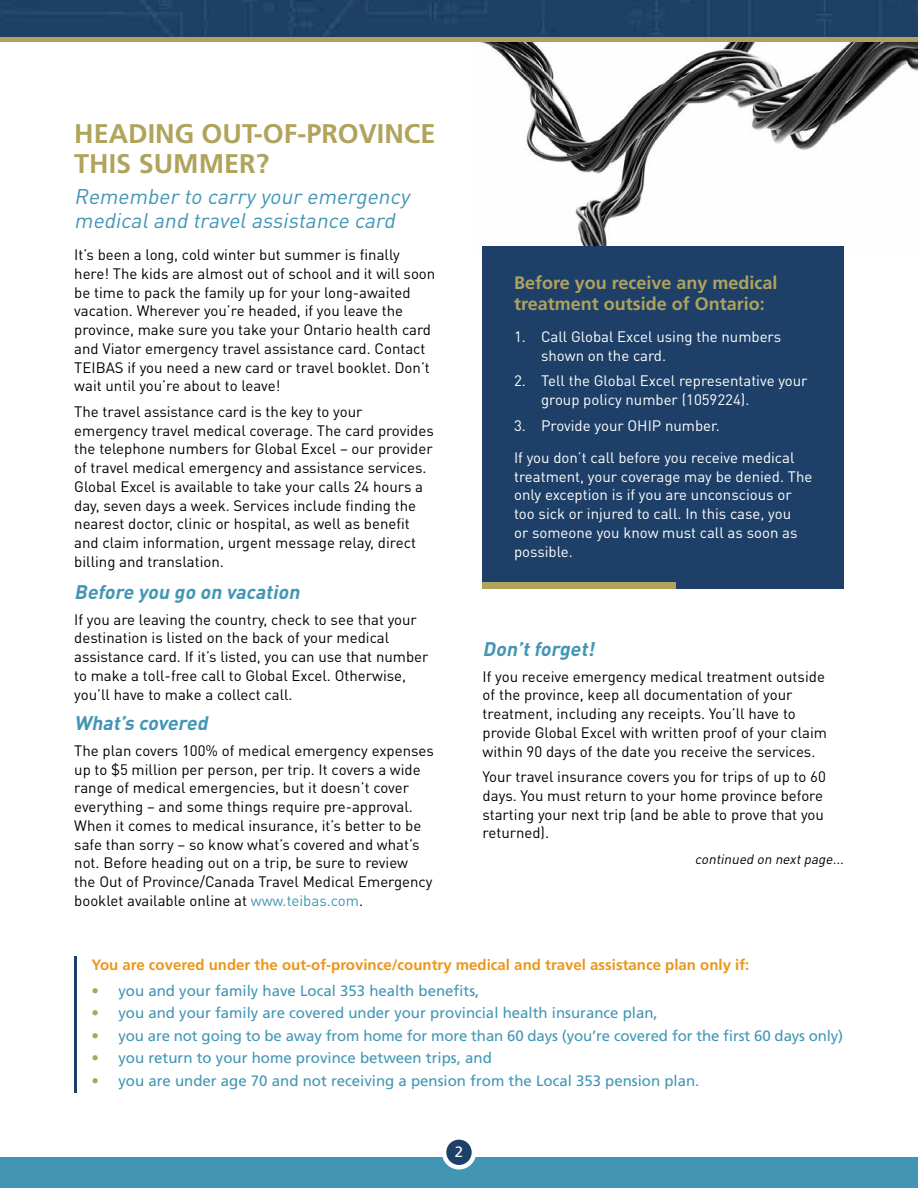
<style>
.page{position:relative;width:918px;height:1188px;background:#fff}
.page>*{position:absolute;margin:0;border:0;box-sizing:border-box;transform-origin:0 0}
.t1{font:700 27px/30px "Frutiger";color:#b0a35b}
.t2{font:italic 21px/24px "DINOT";color:#4296b4}
.t3{font:italic 700 19.5px "DINOT";color:#4296b4}
.t4{font:700 18px/21px "Frutiger";color:#b0a35b}
.t5{font:15px/18.8px "DINOT";color:#000}
.t6{font:15px/18.8px "DINOT";color:#fff}
.t7{font:15px "Frutiger";color:#4296b4}
.t8{font:700 15px "Frutiger";color:#ea971a}
.t9{font:15px "Frutiger";color:#fff}
.t10{font:italic 13.5px "DINOT";color:#000}
.s1{color:#4296b4}
.s2{color:#b0a35b}
</style>
<div class="page">
<img style="left:474px;top:41px;width:444px;height:216px">
<div style="left:0;top:0;width:918px;height:37px;background:#1e4066"></div>
<hr style="left:0;top:37px;width:918px;height:4px;background:#b0a35b">
<div style="left:0;top:1158px;width:918px;height:30px;background:#4296b4"></div>
<svg style="left:444px;top:1137px;width:30px;height:30px"></svg>
<div style="left:442px;top:1135px;width:34px;height:34px;border:4px solid #fff;border-radius:50%"></div>
<div style="left:483px;top:246px;width:361px;height:343px;background:#1e4068"></div>
<div style="left:483px;top:583px;width:193px;height:6px;background:#b0a35b"></div>
<hr style="left:74px;top:957px;width:2px;height:136px;background:#1e4068">
<h1 class="t1" style="left:74px;top:119px;width:363px">HEADING OUT-OF-PROVINCE<br>THIS SUMMER?</h1>
<h2 class="t2" style="left:74px;top:183px;width:341px">Remember to carry your emergency medicaland travelassistance card</h2>
<p class="t5" style="left:74px;top:245px;width:363px">It’s been a long, cold winter but summer is finally here! The kids are almost out of school and it will soon be time to pack the family up for your long-awaited vacation. Wherever you’re headed, if you leave the province, make sure you take your Ontario health card and Viator emergency travel assistance card. Contact TEIBAS if you need a new card or travel booklet. Don’t wait until you’re about to leave!</p>
<p class="t5" style="left:74px;top:402px;width:361px">The travel assistance card is the key to your emergency travel medical coverage. The card provides the telephone numbers for Global Excel – our provider of travel medical emergency and assistance services.<br>Global Excel is available to take your calls 24 hours a day, seven days a week. Services include finding the nearest doctor, clinic or hospital, as well as benefit and claim information, urgent message relay, direct billing and translation.</p>
<h3 class="t3" style="left:74px;top:579px;width:231px">Before you go on vacation</h3>
<p class="t5" style="left:74px;top:609px;width:356px">If you are leaving the country, check to see that your destination is listed on the back of your medical assistance card. If it’s listed, you can use that number to make a toll-free call to Global Excel. Otherwise, you’ll have to make a collect call.</p>
<h3 class="t3" style="left:74px;top:710px;width:139px">What’s covered</h3>
<p class="t5" style="left:74px;top:741px;width:361px">The plan covers 100% of medical emergency expenses up to $5 million per person, per trip. It covers a wide range of medical emergencies, but it doesn’t cover everything – and some things require pre-approval.<br>When it comes to medical insurance, it’s better to be safe than sorry – so know what’s covered and what’s not. Before heading out on a trip, be sure to review<br>the Out of Province/Canada Travel Medical Emergency booklet available online at <span class="s1">www.teibas.com</span>.</p>
<p class="t4" style="left:514px;top:272px;width:265px">Before you receive any medical treatment outside of Ontario:</p>
<p class="t6" style="left:541px;top:327px;width:242px;text-indent:-27px">1. Call Global Excel using the numbers shown on the card.</p>
<p class="t6" style="left:541px;top:371px;width:268px;text-indent:-27px">2. Tell the Global Excel representative your group policy number (1059224).</p>
<p class="t6" style="left:514px;top:408px;width:282px;line-height:32.2px">3. Provide your OHIP number.<br>If you don’t call before you receive medical</p>
<p class="t6" style="left:514px;top:466px;width:300px">treatment, your coverage may be denied. The only exception is if you are unconscious or too sick or injured to call. In this case, you<br>or someone you know must call as soon as possible.</p>
<h3 class="t3" style="left:483px;top:636px;width:118px">Don’tforget!</h3>
<p class="t5" style="left:483px;top:666px;width:346px">If you receive emergency medical treatment outside of the province, keep all documentation of your treatment, including any receipts. You’ll have to provide Global Excel with written proof of your claim within 90 days of the date you receive the services.</p>
<p class="t5" style="left:483px;top:767px;width:345px">Your travel insurance covers you for trips of up to 60 days. You must return to your home province before starting your next trip (and be able to prove that you returned).</p>
<p class="t10" style="left:695px;top:850px;width:153px">continued on nextpage...</p>
<p class="t8" style="left:91px;top:956px;width:659px">You are covered under the out-of-province/country medical and travel assistance plan only if:</p>
<p class="t7" style="left:91px;top:982px;width:389px"><span class="s2">•</span> you and your family have Local 353 health benefits,</p>
<p class="t7" style="left:91px;top:1004px;width:568px"><span class="s2">•</span> you and your family are covered under your provincial health insurance plan,</p>
<p class="t7" style="left:91px;top:1027px;width:753px"><span class="s2">•</span> you are not going to be away from home for more than 60 days (you’re covered for the first 60 days only)</p>
<p class="t7" style="left:91px;top:1049px;width:402px"><span class="s2">•</span> you return to your home province between trips, and</p>
<p class="t7" style="left:91px;top:1072px;width:609px"><span class="s2">•</span> you are under age 70 and not receiving a pension from the Local 353 pension plan.</p>
<p class="t9" style="left:455px;top:1143px;width:10px">2</p>
</div>
